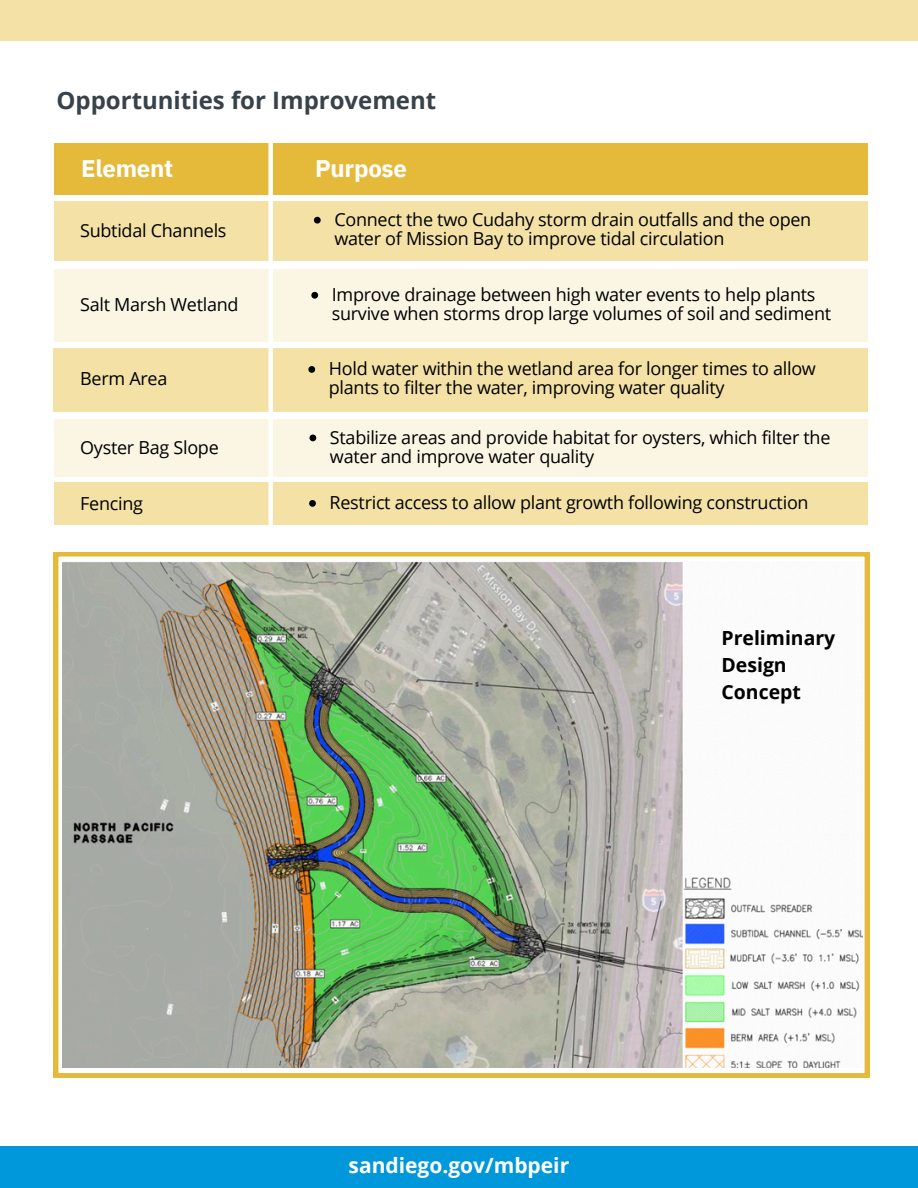
<style>
.page{position:relative;width:918px;height:1188px;background:#fff}
.page>*{position:absolute;margin:0;border:0;box-sizing:border-box;transform-origin:0 0}
.t1{font:700 24px "Open Sans";color:#37424a}
.t2{font:700 24px "IBM Plex Sans";letter-spacing:-.01em;color:#fff}
.t3{font:700 21px "Open Sans";color:#fff}
.t4{font:700 19.5px/27px "Open Sans";color:#000}
.t5{font:18px/19.2px "Open Sans";letter-spacing:-.015em;color:#000}
</style>
<div class="page">
<div style="left:0;top:0;width:918px;height:41px;background:#f3e1a6"></div>
<div style="left:0;top:1147px;width:918px;height:41px;background:#0098db"></div>
<div style="left:54px;top:201px;width:814px;height:59px;background:#f3e1a6"></div>
<div style="left:54px;top:270px;width:814px;height:72px;background:#fbf5e3"></div>
<div style="left:54px;top:348px;width:814px;height:63px;background:#f3e1a6"></div>
<div style="left:54px;top:419px;width:814px;height:58px;background:#fbf5e3"></div>
<div style="left:54px;top:482px;width:814px;height:43px;background:#f3e1a6"></div>
<div style="left:54px;top:143px;width:814px;height:51px;background:#e5ba3a"></div>
<div style="left:268px;top:101px;width:5px;height:440px;background:#fff"></div>
<svg style="left:54px;top:552px;width:815px;height:525px"></svg>
<svg style="left:314px;top:217px;width:7px;height:7px"></svg>
<svg style="left:308px;top:366px;width:7px;height:7px"></svg>
<svg style="left:309px;top:500px;width:7px;height:7px"></svg>
<svg style="left:311px;top:292px;width:7px;height:7px"></svg>
<svg style="left:310px;top:435px;width:6px;height:6px"></svg>
<img style="left:63px;top:562px;width:800px;height:506px">
<h2 class="t1" style="left:57px;top:83px;width:381px">Opportunities for Improvement</h2>
<p class="t2" style="left:81px;top:152px;width:94px">Element</p>
<p class="t2" style="left:315px;top:152px;width:93px">Purpose</p>
<h1 class="t5" style="left:80px;top:220px;width:148px">Subtidal Channels</h1>
<h1 class="t5" style="left:334px;top:209px;width:478px">Connect the two Cudahy storm drain outfalls and the open water of Mission Bay to improve tidal circulation</h1>
<p class="t5" style="left:80px;top:295px;width:160px">Salt Marsh Wetland</p>
<p class="t5" style="left:332px;top:284px;width:501px">Improve drainage between high water events to help plants survive when storms drop large volumes of soil and sediment</p>
<h1 class="t5" style="left:80px;top:369px;width:89px">Berm Area</h1>
<p class="t5" style="left:329px;top:358px;width:489px">Hold water within the wetland area for longer times to allow plants to filter the water, improving water quality</p>
<p class="t5" style="left:80px;top:438px;width:140px">Oyster Bag Slope</p>
<p class="t5" style="left:330px;top:427px;width:502px">Stabilize areas and provide habitat for oysters, which filter the water and improve water quality</p>
<p class="t5" style="left:80px;top:493px;width:64px">Fencing</p>
<p class="t5" style="left:330px;top:492px;width:481px">Restrict access to allow plant growth following construction</p>
<h2 class="t4" style="left:722px;top:624px;width:115px">Preliminary<br>Design<br>Concept</h2>
<p class="t3" style="left:349px;top:1150px;width:222px">sandiego.gov/mbpeir</p>
</div>
